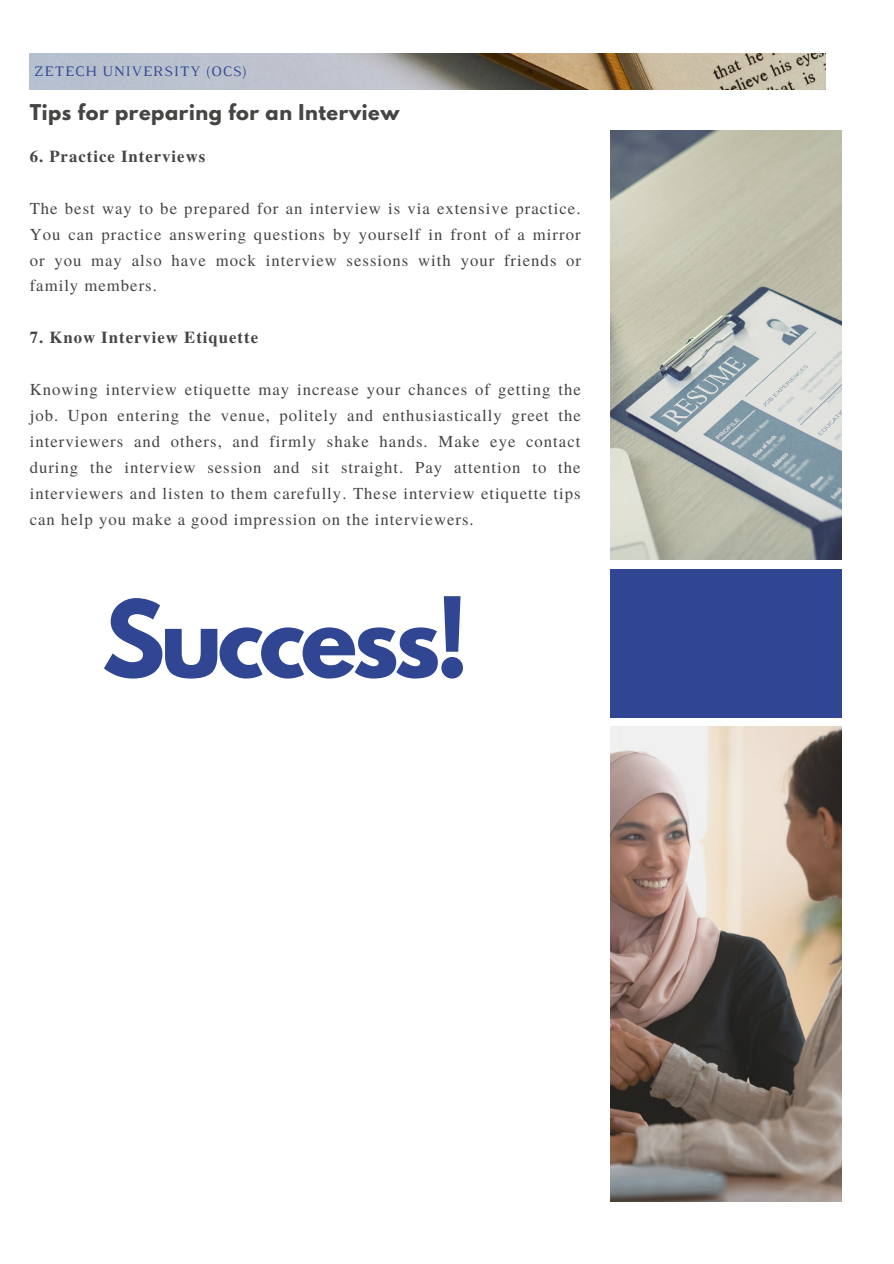
<style>
.page{position:relative;width:894px;height:1264px;background:#fff}
.page>*{position:absolute;margin:0;border:0;box-sizing:border-box;transform-origin:0 0}
.t1{font:700 94.05px "League Spartan";letter-spacing:-.05em;color:#304692}
.t2{font:700 19.35px "League Spartan";letter-spacing:.03em;color:#464544}
.t3{font:16.65px/26px "Te X Gyre Termes";letter-spacing:.06em;color:#464544;text-align:justify}
.t4{font:700 16.65px "Te X Gyre Termes";letter-spacing:.06em;color:#464544}
.t5{font:14.85px "Luthier";letter-spacing:.06em;color:#304692}
</style>
<div class="page">
<img style="left:30px;top:53px;width:795px;height:36px">
<div style="left:610px;top:569px;width:231px;height:148px;background:#304692"></div>
<img style="left:610px;top:131px;width:231px;height:429px">
<img style="left:610px;top:726px;width:231px;height:475px">
<p class="t5" style="left:34px;top:65px;width:214px">ZETECH UNIVERSITY (OCS)</p>
<p class="t2" style="left:30px;top:103px;width:371px">Tips for preparing for an Interview</p>
<p class="t4" style="left:30px;top:143px;width:177px">6. Practice Interviews</p>
<p class="t3" style="left:30px;top:194px;width:553px">The best way to be prepared for an interview is via extensive practice.<br>You can practice answering questions by yourself in front of a mirror or you may also have mock interview sessions with your friends or family members.</p>
<p class="t4" style="left:30px;top:325px;width:230px">7. Know Interview Etiquette</p>
<p class="t3" style="left:30px;top:376px;width:552px">Knowing interview etiquette may increase your chances of getting the job. Upon entering the venue, politely and enthusiastically greet the interviewers and others, and firmly shake hands. Make eye contact during the interview session and sit straight. Pay attention to the interviewers and listen to them carefully. These interview etiquette tips can help you make a good impression on the interviewers.</p>
<p class="t1" style="left:102px;top:592px;width:368px">Success!</p>
</div>
